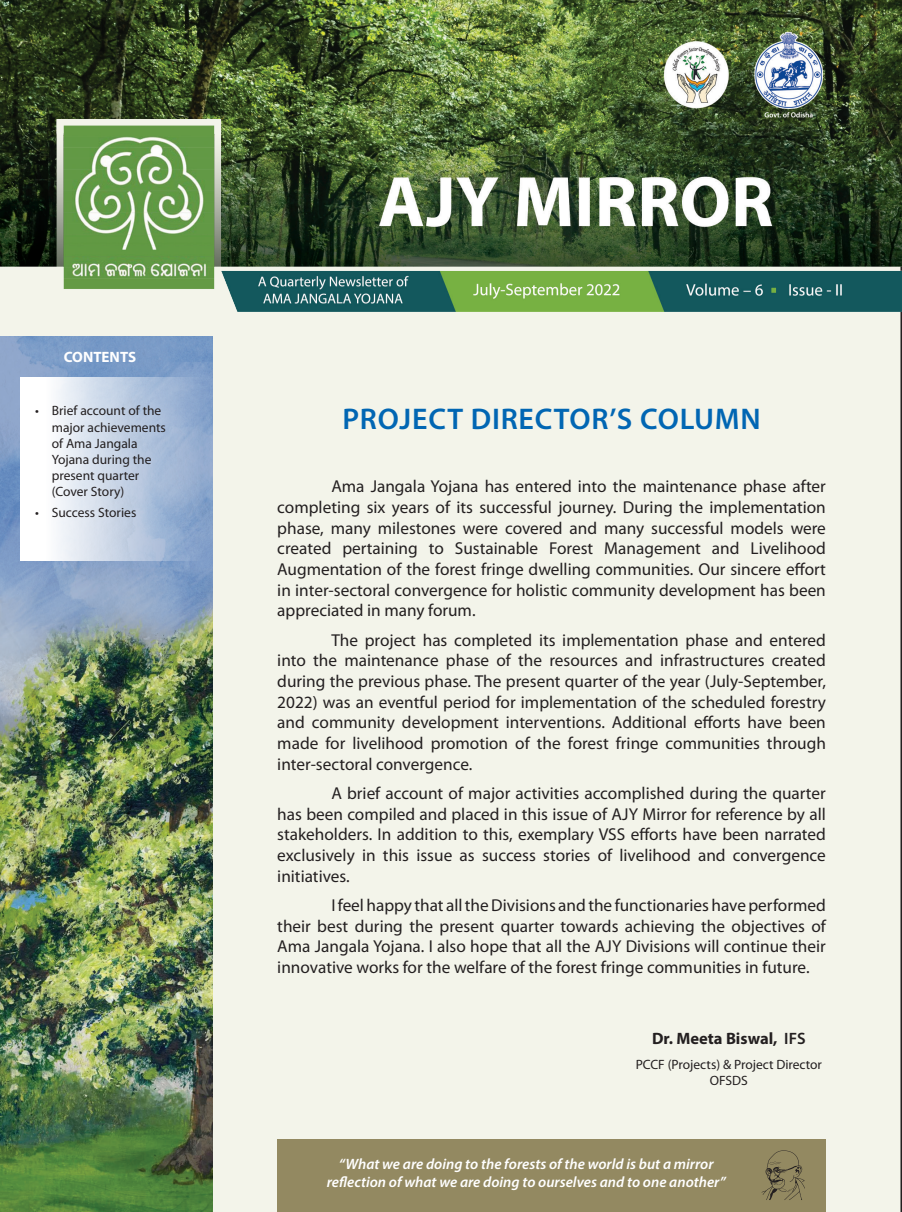
<style>
.page{position:relative;width:902px;height:1212px;background:#fff}
.page>*{position:absolute;margin:0;border:0;box-sizing:border-box;transform-origin:0 0}
.t1{font:600 30px "Myriad Pro";letter-spacing:.025em;color:#0166b3}
.t2{font:17.25px/20.7px "Myriad Pro";color:#231f20;text-align:justify}
.t3{font:700 16.5px "Myriad Pro";color:#231f20}
.t4{font:italic 600 15px/18px "Myriad Pro";color:#fff;text-align:center}
.t5{font:700 15px "Myriad Pro";color:#fff}
.t6{font:13.5px/16.2px "Myriad Pro";color:#231f20}
.s1{font-weight:600}
</style>
<div class="page">
<div style="left:0;top:327px;width:901px;height:885px;background:#f3f4ea"></div>
<img style="left:0;top:337px;width:212px;height:875px">
<div style="left:20px;top:377px;width:183px;height:184px;background:linear-gradient(to right,#fff,#88a4cb)"></div>
<img style="left:0;top:0;width:901px;height:327px">
<div style="left:277px;top:1139px;width:548px;height:72px;background:#938961"></div>
<svg style="left:761px;top:1150px;width:43px;height:50px"></svg>
<p class="t5" style="left:64px;top:348px;width:74px">CONTENTS</p>
<p class="t6" style="left:52px;top:402px;width:116px;text-indent:-16px">• Brief account of the major achievements of Ama Jangala<br>Yojana during the present quarter (Cover Story)</p>
<p class="t6" style="left:35px;top:504px;width:102px">• Success Stories</p>
<h1 class="t1" style="left:342px;top:399px;width:420px">PROJECT DIRECTOR’S COLUMN</h1>
<p class="t2" style="left:277px;top:476px;width:550px;text-indent:54px">Ama Jangala Yojana has entered into the maintenance phase after completing six years of its successful journey. During the implementation phase, many milestones were covered and many successful models were created pertaining to Sustainable Forest Management and Livelihood Augmentation of the forest fringe dwelling communities. Our sincere effort in inter-sectoral convergence for holistic community development has been appreciated in many forum.</p>
<p class="t2" style="left:277px;top:629px;width:550px;text-indent:54px">The project has completed its implementation phase and entered into the maintenance phase of the resources and infrastructures created during the previous phase. The present quarter of the year (July-September, 2022) was an eventful period for implementation of the scheduled forestry and community development interventions. Additional efforts have been made for livelihood promotion of the forest fringe communities through inter-sectoral convergence.</p>
<p class="t2" style="left:277px;top:783px;width:550px;text-indent:54px">A brief account of major activities accomplished during the quarter has been compiled and placed in this issue of AJY Mirror for reference by all stakeholders. In addition to this, exemplary VSS efforts have been narrated exclusively in this issue as success stories of livelihood and convergence initiatives.</p>
<p class="t2" style="left:277px;top:895px;width:550px;text-indent:54px">I feel happy that all the Divisions and the functionaries have performed their best during the present quarter towards achieving the objectives of Ama Jangala Yojana. I also hope that all the AJY Divisions will continue their innovative works for the welfare of the forest fringe communities in future.</p>
<p class="t3" style="left:652px;top:1029px;width:155px">Dr. Meeta Biswal, <span class="s1">IFS</span></p>
<p class="t6" style="left:635px;top:1056px;width:188px;text-align:center">PCCF (Projects) &amp; Project Director<br>OFSDS</p>
<p class="t4" style="left:327px;top:1154px;width:400px">“What we are doing to the forests of the world is but a mirror reflection of what we are doing to ourselves and to one another”</p>
</div>
